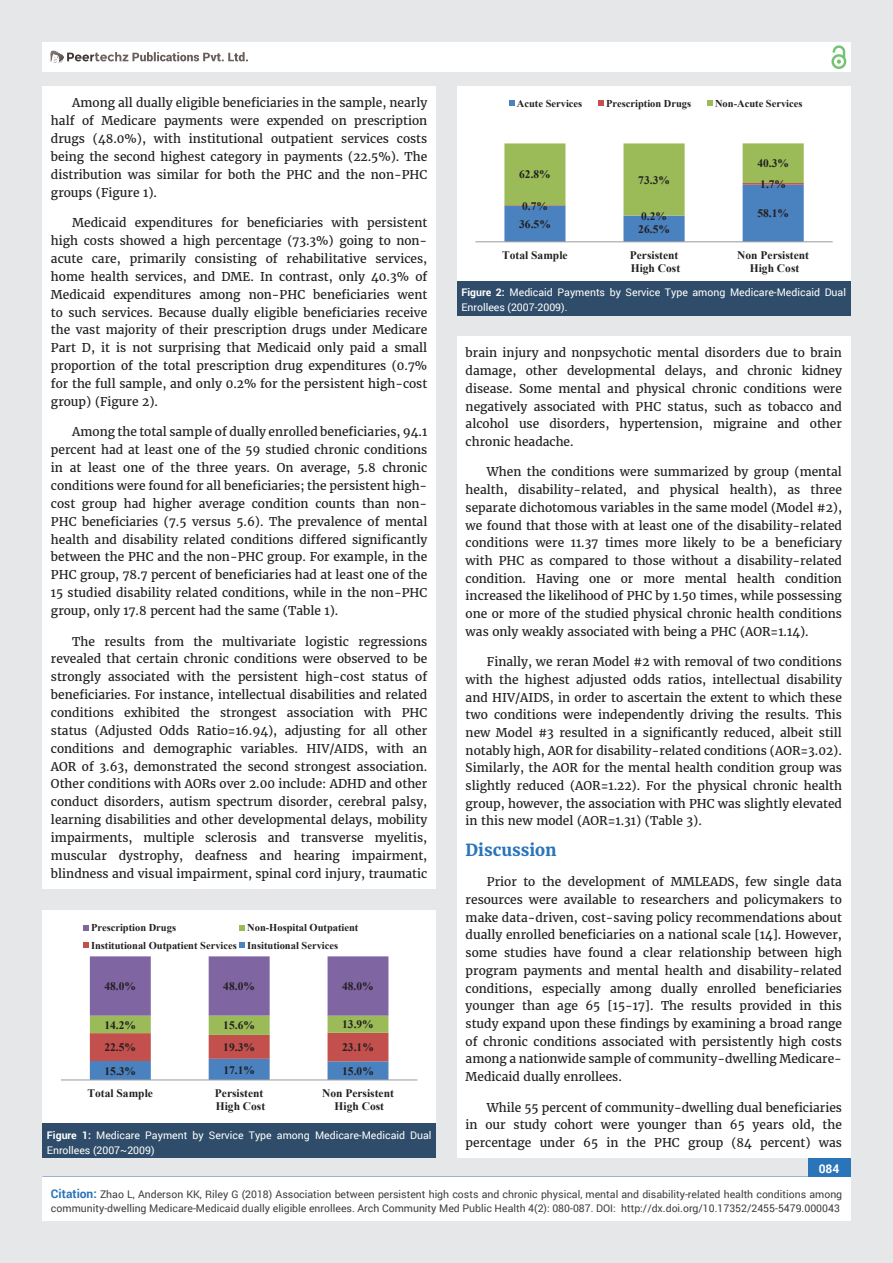
<style>
.page{position:relative;width:893px;height:1263px;background:#e6e7e9}
.page>*{position:absolute;margin:0;border:0;box-sizing:border-box;transform-origin:0 0}
.t1{font:700 16.5px "Merriweather";color:#2a75ba}
.t2{font:12px/17.9px "Merriweather";color:#231f20;text-align:justify}
.t3{font:700 12px "Roboto";color:#fff}
.t4{font:700 11.55px/13.2px "Times New Roman";color:#231f20}
.t5{font:10.5px/13.5px "Roboto";color:#3e3e3f}
.t6{font:10.5px/15px "Roboto";color:#fff}
.t7{font:700 10.5px/17.7px "Times New Roman";color:#231f20}
.s1{font-weight:700}
.s2{font-weight:700;font-size:12px;color:#2a75ba}
</style>
<div class="page">
<div style="left:42px;top:43px;width:808px;height:29px;background:#fff"></div>
<div style="left:831px;top:54px;width:15px;height:15px;border:2px solid #72c272;border-radius:50%"></div>
<svg style="left:831px;top:45px;width:15px;height:19px"></svg>
<div style="left:808px;top:1157px;width:42px;height:43px;background:#2a75ba"></div>
<svg style="left:49px;top:50px;width:199px;height:14px"></svg>
<div style="left:42px;top:1177px;width:809px;height:43px;background:#fff"></div>
<div style="left:42px;top:87px;width:394px;height:802px;background:#fff"></div>
<div style="left:457px;top:337px;width:393px;height:821px;background:#fff"></div>
<div style="left:43px;top:910px;width:393px;height:213px;background:#fff"></div>
<div style="left:43px;top:1123px;width:393px;height:35px;background:#2f4d6a"></div>
<svg style="left:61px;top:925px;width:357px;height:156px"></svg>
<div style="left:457px;top:87px;width:393px;height:194px;background:#fff"></div>
<div style="left:457px;top:281px;width:393px;height:34px;background:#2f4d6a"></div>
<svg style="left:475px;top:100px;width:358px;height:143px"></svg>
<p class="t2" style="left:51px;top:94px;width:378px;text-indent:21px">Among all dually eligible beneficiaries in the sample, nearly half of Medicare payments were expended on prescription drugs (48.0%), with institutional outpatient services costs being the second highest category in payments (22.5%). The distribution was similar for both the PHC and the non-PHC groups (Figure 1).</p>
<p class="t2" style="left:51px;top:214px;width:378px;text-indent:21px">Medicaid expenditures for beneficiaries with persistent high costs showed a high percentage (73.3%) going to non&shy;acute care, primarily consisting of rehabilitative services, home health services, and DME. In contrast, only 40.3% of Medicaid expenditures among non-PHC beneficiaries went to such services. Because dually eligible beneficiaries receive the vast majority of their prescription drugs under Medicare Part D, it is not surprising that Medicaid only paid a small proportion of the total prescription drug expenditures (0.7% for the full sample, and only 0.2% for the persistent high-cost group) (Figure 2).</p>
<p class="t2" style="left:51px;top:423px;width:378px;text-indent:21px">Among the total sample of dually enrolled beneficiaries, 94.1 percent had at least one of the 59 studied chronic conditions in at least one of the three years. On average, 5.8 chronic conditions were found for all beneficiaries; the persistent high&shy;cost group had higher average condition counts than non-PHC beneficiaries (7.5 versus 5.6). The prevalence of mental health and disability related conditions differed significantly between the PHC and the non-PHC group. For example, in the PHC group, 78.7 percent of beneficiaries had at least one of the 15 studied disability related conditions, while in the non-PHC group, only 17.8 percent had the same (Table 1).</p>
<p class="t2" style="left:51px;top:632px;width:378px;text-indent:21px">The results from the multivariate logistic regressions revealed that certain chronic conditions were observed to be strongly associated with the persistent high-cost status of beneficiaries. For instance, intellectual disabilities and related conditions exhibited the strongest association with PHC status (Adjusted Odds Ratio=16.94), adjusting for all other conditions and demographic variables. HIV/AIDS, with an AOR of 3.63, demonstrated the second strongest association.<br>Other conditions with AORs over 2.00 include: ADHD and other conduct disorders, autism spectrum disorder, cerebral palsy, learning disabilities and other developmental delays, mobility impairments, multiple sclerosis and transverse myelitis, muscular dystrophy, deafness and hearing impairment, blindness and visual impairment, spinal cord injury, traumatic</p>
<p class="t7" style="left:91px;top:919px;width:269px;text-indent:156px">Non-Hospital Outpatient<br>Institutional Outpatient Services Insitutional Services</p>
<p class="t7" style="left:91px;top:919px;width:87px">Prescription Drugs</p>
<p class="t4" style="left:104px;top:980px;width:33px">48.0%</p>
<p class="t4" style="left:223px;top:980px;width:33px">48.0%</p>
<p class="t4" style="left:342px;top:980px;width:33px">48.0%</p>
<p class="t4" style="left:104px;top:1018px;width:33px">14.2%</p>
<p class="t4" style="left:223px;top:1019px;width:33px">15.6%</p>
<p class="t4" style="left:342px;top:1018px;width:33px">13.9%</p>
<p class="t4" style="left:104px;top:1041px;width:33px">22.5%</p>
<p class="t4" style="left:223px;top:1040px;width:33px">19.3%</p>
<p class="t4" style="left:342px;top:1041px;width:33px">23.1%</p>
<p class="t4" style="left:104px;top:1064px;width:33px">15.3%</p>
<p class="t4" style="left:223px;top:1063px;width:33px">17.1%</p>
<p class="t4" style="left:342px;top:1064px;width:33px">15.0%</p>
<p class="t4" style="left:88px;top:1087px;width:67px">Total Sample</p>
<p class="t4" style="left:215px;top:1087px;width:52px">Persistent<br>High Cost</p>
<p class="t4" style="left:322px;top:1087px;width:73px;text-align:center">Non Persistent<br>High Cost</p>
<p class="t6" style="left:47px;top:1127px;width:386px"><span class="s1">Figure 1:</span> Medicare Payment by Service Type among Medicare-Medicaid Dual<br>Enrollees (2007~2009)</p>
<p class="t7" style="left:517px;top:94px;width:67px">Acute Services</p>
<p class="t7" style="left:606px;top:94px;width:87px">Prescription Drugs</p>
<p class="t7" style="left:715px;top:94px;width:89px">Non-Acute Services</p>
<p class="t4" style="left:519px;top:168px;width:33px">62.8%</p>
<p class="t4" style="left:522px;top:199px;width:27px">0.7%</p>
<p class="t4" style="left:519px;top:218px;width:33px">36.5%</p>
<p class="t4" style="left:638px;top:173px;width:33px">73.3%</p>
<p class="t4" style="left:641px;top:209px;width:27px">0.2%</p>
<p class="t4" style="left:638px;top:222px;width:33px">26.5%</p>
<p class="t4" style="left:757px;top:157px;width:33px">40.3%</p>
<p class="t4" style="left:760px;top:178px;width:27px">1.7%</p>
<p class="t4" style="left:757px;top:207px;width:33px">58.1%</p>
<p class="t4" style="left:502px;top:248px;width:67px">Total Sample</p>
<p class="t4" style="left:630px;top:248px;width:52px">Persistent<br>High Cost</p>
<p class="t4" style="left:737px;top:248px;width:73px;text-align:center">Non Persistent<br>High Cost</p>
<p class="t6" style="left:461px;top:284px;width:386px"><span class="s1">Figure 2:</span> Medicaid Payments by Service Type among Medicare-Medicaid Dual<br>Enrollees (2007-2009).</p>
<p class="t2" style="left:466px;top:344px;width:378px">brain injury and nonpsychotic mental disorders due to brain damage, other developmental delays, and chronic kidney disease. Some mental and physical chronic conditions were negatively associated with PHC status, such as tobacco and alcohol use disorders, hypertension, migraine and other chronic headache.</p>
<p class="t2" style="left:466px;top:463px;width:378px;text-indent:21px">When the conditions were summarized by group (mental health, disability-related, and physical health), as three separate dichotomous variables in the same model (Model #2), we found that those with at least one of the disability-related conditions were 11.37 times more likely to be a beneficiary with PHC as compared to those without a disability-related condition. Having one or more mental health condition increased the likelihood of PHC by 1.50 times, while possessing one or more of the studied physical chronic health conditions was only weakly associated with being a PHC (AOR=1.14).</p>
<p class="t2" style="left:466px;top:653px;width:378px;text-indent:21px">Finally, we reran Model #2 with removal of two conditions with the highest adjusted odds ratios, intellectual disability and HIV/AIDS, in order to ascertain the extent to which these two conditions were independently driving the results. This new Model #3 resulted in a significantly reduced, albeit still notably high, AOR for disability-related conditions (AOR=3.02).<br>Similarly, the AOR for the mental health condition group was slightly reduced (AOR=1.22). For the physical chronic health group, however, the association with PHC was slightly elevated in this new model (AOR=1.31) (Table 3).</p>
<h1 class="t1" style="left:466px;top:840px;width:93px">Discussion</h1>
<p class="t2" style="left:466px;top:873px;width:378px;text-indent:21px">Prior to the development of MMLEADS, few single data resources were available to researchers and policymakers to make data-driven, cost-saving policy recommendations about dually enrolled beneficiaries on a national scale [14]. However, some studies have found a clear relationship between high program payments and mental health and disability-related conditions, especially among dually enrolled beneficiaries younger than age 65 [15-17]. The results provided in this study expand upon these findings by examining a broad range of chronic conditions associated with persistently high costs among a nationwide sample of community-dwelling Medicare-Medicaid dually enrollees.</p>
<p class="t2" style="left:466px;top:1098px;width:378px;text-indent:21px">While 55 percent of community-dwelling dual beneficiaries in our study cohort were younger than 65 years old, the percentage under 65 in the PHC group (84 percent) was</p>
<p class="t3" style="left:819px;top:1161px;width:22px">084</p>
<p class="t5" style="left:51px;top:1188px;width:793px"><span class="s2">Citation:</span> Zhao L, Anderson KK, Riley G (2018) Association between persistent high costs and chronic physical, mental and disability-related health conditions among community-dwelling Medicare-Medicaid dually eligible enrollees. Arch Community Med Public Health 4(2): 080-087. DOI: http://dx.doi.org/10.17352/2455-5479.000043</p>
</div>
